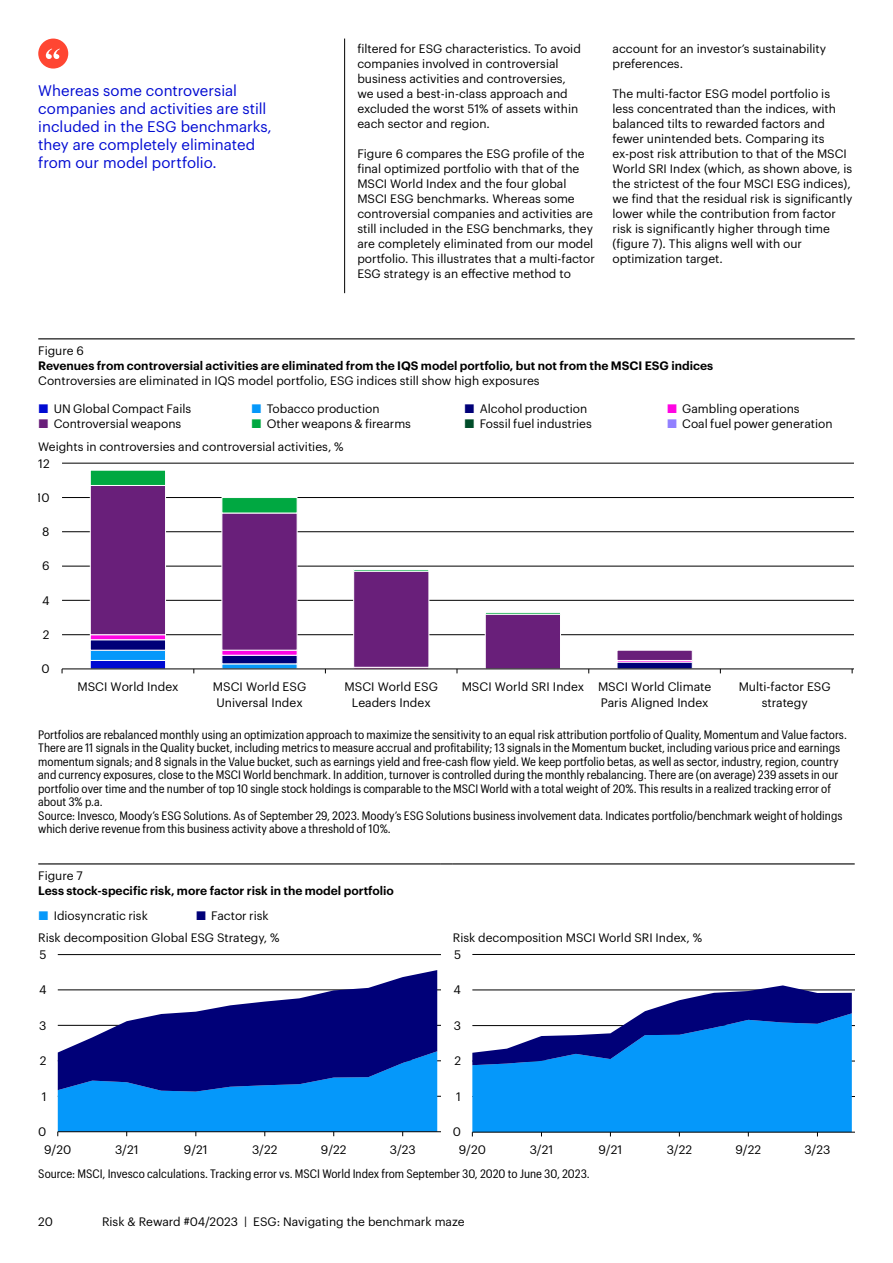
<style>
.page{position:relative;width:893px;height:1263px;background:#fff}
.page>*{position:absolute;margin:0;border:0;box-sizing:border-box;transform-origin:0 0}
.t1{font:15px/18px "Graphik";color:#000ad2}
.t2{font:12px/15px "Graphik";color:#000}
.t3{font:12px/13.5px "Graphik Compact";color:#000}
.t4{font:600 12px "Graphik";color:#000}
</style>
<div class="page">
<hr style="left:344px;top:39px;width:1px;height:254px;background:#000">
<hr style="left:38px;top:338px;width:817px;height:1px;background:#000">
<hr style="left:62px;top:463px;width:791px;height:1px;background:#000">
<hr style="left:62px;top:497px;width:791px;height:1px;background:#000">
<hr style="left:62px;top:531px;width:791px;height:1px;background:#000">
<hr style="left:62px;top:566px;width:791px;height:1px;background:#000">
<hr style="left:62px;top:600px;width:791px;height:1px;background:#000">
<hr style="left:62px;top:634px;width:791px;height:1px;background:#000">
<svg style="left:90px;top:531px;width:603px;height:103px"></svg>
<svg style="left:90px;top:470px;width:471px;height:145px"></svg>
<hr style="left:62px;top:669px;width:791px;height:1px;background:#000">
<svg style="left:90px;top:634px;width:603px;height:39px"></svg>
<hr style="left:38px;top:863px;width:402px;height:1px;background:#000">
<svg style="left:440px;top:863px;width:13px;height:1px"></svg>
<hr style="left:453px;top:863px;width:402px;height:1px;background:#000">
<hr style="left:58px;top:954px;width:382px;height:1px;background:#000">
<hr style="left:58px;top:989px;width:382px;height:1px;background:#000">
<hr style="left:58px;top:1025px;width:382px;height:1px;background:#000">
<hr style="left:58px;top:1060px;width:382px;height:1px;background:#000">
<hr style="left:58px;top:1096px;width:382px;height:1px;background:#000">
<svg style="left:58px;top:970px;width:379px;height:81px;fill:#000078"></svg>
<hr style="left:58px;top:1131px;width:382px;height:1px;background:#000">
<svg style="left:58px;top:1051px;width:379px;height:85px;background:#0e65c9"></svg>
<hr style="left:472px;top:954px;width:383px;height:1px;background:#000">
<hr style="left:472px;top:990px;width:383px;height:1px;background:#000">
<hr style="left:472px;top:1025px;width:383px;height:1px;background:#000">
<hr style="left:472px;top:1061px;width:383px;height:1px;background:#000">
<hr style="left:472px;top:1096px;width:383px;height:1px;background:#000">
<div style="left:472px;top:1065px;width:380px;height:67px;background:#0598fa"></div>
<svg style="left:472px;top:985px;width:380px;height:80px"></svg>
<hr style="left:472px;top:1132px;width:383px;height:1px;background:#000">
<div style="left:38px;top:39px;width:30px;height:30px;background:#ff4632;border-radius:50%"></div>
<svg style="left:46px;top:49px;width:14px;height:10px"></svg>
<p class="t1" style="left:38px;top:80px;width:235px">Whereas some controversial companies and activities are still included in the ESG benchmarks, they are completely eliminated from our model portfolio.</p>
<p class="t2" style="left:357px;top:40px;width:225px">filtered for ESG characteristics. To avoid companies involved in controversial business activities and controversies, we used a best-in-class approach and excluded the worst 51% of assets within each sector and region.</p>
<p class="t2" style="left:357px;top:145px;width:239px">Figure 6 compares the ESG profile of the final optimized portfolio with that of the MSCI World Index and the four global MSCI ESG benchmarks. Whereas some controversial companies and activities are still included in the ESG benchmarks, they are completely eliminated from our model portfolio. This illustrates that a multi-factor ESG strategy is an effective method to</p>
<p class="t2" style="left:612px;top:40px;width:215px">account for an investor’s sustainability preferences.</p>
<p class="t2" style="left:612px;top:85px;width:241px">The multi-factor ESG model portfolio is less concentrated than the indices, with balanced tilts to rewarded factors and fewer unintended bets. Comparing its ex-post risk attribution to that of the MSCI World SRI Index (which, as shown above, is the strictest of the four MSCI ESG indices), we find that the residual risk is significantly lower while the contribution from factor risk is significantly higher through time (figure 7). This aligns well with our optimization target.</p>
<p class="t2" style="left:38px;top:342px;width:47px">Figure 6</p>
<p class="t4" style="left:38px;top:356px;width:676px">Revenues from controversial activities are eliminated from the IQS model portfolio, but not from the MSCI ESG indices</p>
<p class="t2" style="left:38px;top:372px;width:503px">Controversies are eliminated in IQS model portfolio, ESG indices still show high exposures</p>
<p class="t2" style="left:54px;top:400px;width:139px">UN Global Compact Fails</p>
<p class="t2" style="left:267px;top:400px;width:114px">Tobacco production</p>
<p class="t2" style="left:480px;top:400px;width:109px">Alcohol production</p>
<p class="t2" style="left:682px;top:400px;width:119px">Gambling operations</p>
<p class="t2" style="left:54px;top:415px;width:129px">Controversial weapons</p>
<p class="t2" style="left:267px;top:415px;width:146px">Other weapons &amp; firearms</p>
<p class="t2" style="left:480px;top:415px;width:114px">Fossil fuel industries</p>
<p class="t2" style="left:682px;top:415px;width:152px">Coal fuel power generation</p>
<p class="t2" style="left:38px;top:438px;width:307px">Weights in controversies and controversial activities, %</p>
<p class="t2" style="left:38px;top:455px;width:13px">12</p>
<p class="t2" style="left:37px;top:489px;width:15px">10</p>
<p class="t2" style="left:42px;top:523px;width:9px">8</p>
<p class="t2" style="left:42px;top:558px;width:9px">6</p>
<p class="t2" style="left:42px;top:592px;width:9px">4</p>
<p class="t2" style="left:43px;top:626px;width:8px">2</p>
<p class="t2" style="left:41px;top:660px;width:10px">0</p>
<p class="t2" style="left:77px;top:678px;width:102px">MSCI World Index</p>
<p class="t2" style="left:213px;top:678px;width:95px;line-height:16px;text-align:center">MSCI World ESG<br>Universal Index</p>
<p class="t2" style="left:345px;top:678px;width:95px;line-height:16px;text-align:center">MSCI World ESG<br>Leaders Index</p>
<p class="t2" style="left:462px;top:678px;width:251px;line-height:16px;text-align:right">MSCI World SRI Index MSCI World Climate<br>Paris Aligned Index</p>
<p class="t2" style="left:739px;top:678px;width:94px;line-height:16px;text-align:center">Multi-factor ESG strategy</p>
<p class="t3" style="left:38px;top:727px;width:810px">Portfolios are rebalanced monthly using an optimization approach to maximize the sensitivity to an equal risk attribution portfolio of Quality, Momentum and Value factors.<br>There are 11 signals in the Quality bucket, including metrics to measure accrual and profitability; 13 signals in the Momentum bucket, including various price and earnings momentum signals; and 8 signals in the Value bucket, such as earnings yield and free-cash flow yield. We keep portfolio betas, as well as sector, industry, region, country and currency exposures, close to the MSCI World benchmark. In addition, turnover is controlled during the monthly rebalancing. There are (on average) 239 assets in our portfolio over time and the number of top 10 single stock holdings is comparable to the MSCI World with a total weight of 20%. This results in a realized tracking error of about 3% p.a.<br>Source: Invesco, Moody’s ESG Solutions. As of September 29, 2023. Moody’s ESG Solutions business involvement data. Indicates portfolio/benchmark weight of holdings which derive revenue from this business activity above a threshold of 10%.</p>
<p class="t2" style="left:38px;top:867px;width:46px">Figure 7</p>
<p class="t4" style="left:38px;top:881px;width:357px">Less stock-specific risk, more factor risk in the model portfolio</p>
<p class="t2" style="left:54px;top:907px;width:96px">Idiosyncratic risk</p>
<p class="t2" style="left:38px;top:903px;width:243px;line-height:22.5px;text-indent:173px">Factor risk<br>Risk decomposition Global ESG Strategy, %</p>
<p class="t2" style="left:453px;top:929px;width:251px">Risk decomposition MSCI World SRI Index, %</p>
<p class="t2" style="left:39px;top:946px;width:9px">5</p>
<p class="t2" style="left:454px;top:946px;width:9px">5</p>
<p class="t2" style="left:39px;top:981px;width:9px">4</p>
<p class="t2" style="left:454px;top:981px;width:9px">4</p>
<p class="t2" style="left:39px;top:1017px;width:9px">3</p>
<p class="t2" style="left:454px;top:1017px;width:9px">3</p>
<p class="t2" style="left:40px;top:1052px;width:8px">2</p>
<p class="t2" style="left:454px;top:1052px;width:8px">2</p>
<p class="t2" style="left:42px;top:1088px;width:6px">1</p>
<p class="t2" style="left:456px;top:1088px;width:6px">1</p>
<p class="t2" style="left:38px;top:1123px;width:10px">0</p>
<p class="t2" style="left:453px;top:1123px;width:10px">0</p>
<p class="t2" style="left:44px;top:1141px;width:29px">9/20</p>
<p class="t2" style="left:115px;top:1141px;width:25px">3/21</p>
<p class="t2" style="left:184px;top:1141px;width:25px">9/21</p>
<p class="t2" style="left:252px;top:1141px;width:27px">3/22</p>
<p class="t2" style="left:321px;top:1141px;width:27px">9/22</p>
<p class="t2" style="left:390px;top:1141px;width:28px">3/23</p>
<p class="t2" style="left:459px;top:1141px;width:29px">9/20</p>
<p class="t2" style="left:530px;top:1141px;width:25px">3/21</p>
<p class="t2" style="left:599px;top:1141px;width:25px">9/21</p>
<p class="t2" style="left:667px;top:1141px;width:27px">3/22</p>
<p class="t2" style="left:736px;top:1141px;width:27px">9/22</p>
<p class="t2" style="left:804px;top:1141px;width:28px">3/23</p>
<p class="t3" style="left:38px;top:1166px;width:553px">Source: MSCI, Invesco calculations. Tracking error vs. MSCI World Index from September 30, 2020 to June 30, 2023.</p>
<p class="t2" style="left:38px;top:1213px;width:16px">20</p>
<p class="t2" style="left:102px;top:1213px;width:364px">Risk &amp; Reward #04/2023 | ESG: Navigating the benchmark maze</p>
</div>
